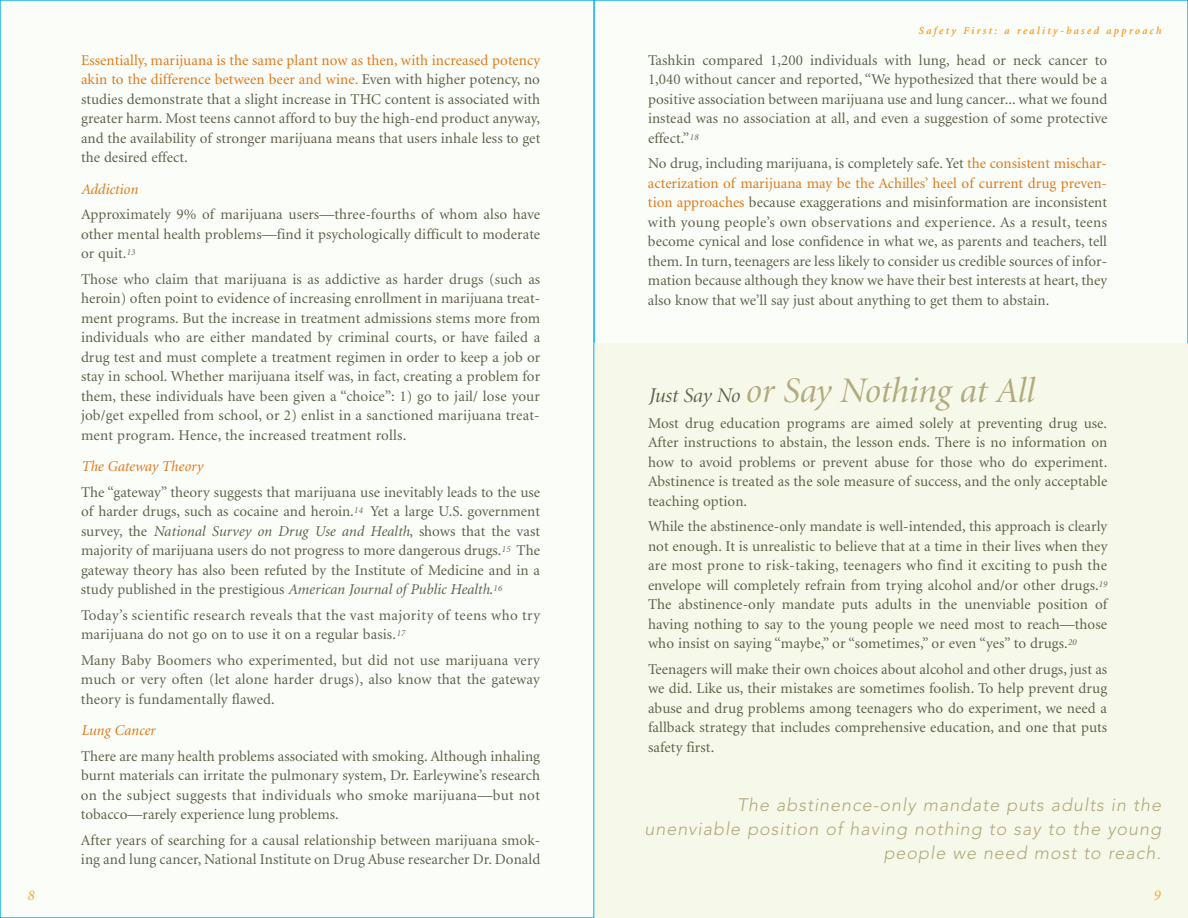
<style>
.page{position:relative;width:1188px;height:918px;background:#fff}
.page>*{position:absolute;margin:0;border:0;box-sizing:border-box;transform-origin:0 0}
.t1{font:italic 36px "Minion Display";color:#b1aa7d}
.t2{font:italic 300 18px/24px "Avenir";letter-spacing:.05em;color:#b1aa7d;text-align:right}
.t3{font:15px/19.5px "Minion";letter-spacing:.005em;color:#60614b;text-align:justify}
.t4{font:15px/19.5px "Minion";letter-spacing:.025em;color:#60614b}
.t5{font:italic 15px "Minion";color:#de791b}
.t6{font:italic 15px "Minion";color:#faa633}
.t7{font:italic 10.5px "Minion";letter-spacing:.235em;color:#faa633}
.s1{color:#de791b}
.s2{font-style:italic}
.s3{font-size:21px;color:#60614b}
</style>
<div class="page">
<div style="left:594px;top:0;width:594px;height:918px;background:#fbfdf8"></div>
<div style="left:594px;top:343px;width:594px;height:575px;background:#f6f9e9"></div>
<div style="left:0;top:0;width:594px;height:918px;background:#fbfdf8"></div>
<p class="t3" style="left:81px;top:51px;width:461px"><span class="s1">Essentially, marijuana is the same plant now as then, with increased potency akin to the difference between beer and wine.</span> Even with higher potency, no studies demonstrate that a slight increase in THC content is associated with greater harm. Most teens cannot afford to buy the high-end product anyway, and the availability of stronger marijuana means that users inhale less to get the desired effect.</p>
<p class="t5" style="left:81px;top:183px;width:58px">Addiction</p>
<p class="t3" style="left:81px;top:206px;width:461px">Approximately 9% of marijuana users—three-fourths of whom also have other mental health problems—find it psychologically difficult to moderate or quit.<sup>13</sup></p>
<p class="t3" style="left:81px;top:270px;width:461px">Those who claim that marijuana is as addictive as harder drugs (such as heroin) often point to evidence of increasing enrollment in marijuana treat&shy;ment programs. But the increase in treatment admissions stems more from individuals who are either mandated by criminal courts, or have failed a drug test and must complete a treatment regimen in order to keep a job or stay in school. Whether marijuana itself was, in fact, creating a problem for them, these individuals have been given a “choice”: 1) go to jail/ lose your job/get expelled from school, or 2) enlist in a sanctioned marijuana treat&shy;ment program. Hence, the increased treatment rolls.</p>
<p class="t5" style="left:81px;top:460px;width:123px">The Gateway Theory</p>
<p class="t3" style="left:81px;top:483px;width:461px">The “gateway” theory suggests that marijuana use inevitably leads to the use of harder drugs, such as cocaine and heroin.<sup>14</sup> Yet a large U.S. government survey, the <span class="s2">National Survey on Drug Use and Health</span>, shows that the vast majority of marijuana users do not progress to more dangerous drugs.<sup>15</sup> The gateway theory has also been refuted by the Institute of Medicine and in a study published in the prestigious <span class="s2">American Journal of Public Health</span>.<sup>16</sup></p>
<p class="t4" style="left:81px;top:606px;width:461px">Today’s scientific research reveals that the vast majority of teens who try marijuana do not go on to use it on a regular basis.<sup>17</sup></p>
<p class="t3" style="left:81px;top:651px;width:460px">Many Baby Boomers who experimented, but did not use marijuana very much or very often (let alone harder drugs), also know that the gateway theory is fundamentally flawed.</p>
<p class="t5" style="left:81px;top:724px;width:76px">Lung Cancer</p>
<p class="t3" style="left:81px;top:747px;width:461px">There are many health problems associated with smoking. Although inhaling burnt materials can irritate the pulmonary system, Dr. Earleywine’s research on the subject suggests that individuals who smoke marijuana—but not tobacco—rarely experience lung problems.</p>
<p class="t3" style="left:81px;top:831px;width:461px">After years of searching for a causal relationship between marijuana smok&shy;ing and lung cancer, National Institute on Drug Abuse researcher Dr. Donald</p>
<p class="t7" style="left:919px;top:27px;width:244px">Safety First: a reality-based approach</p>
<p class="t3" style="left:648px;top:51px;width:461px">Tashkin compared 1,200 individuals with lung, head or neck cancer to 1,040 without cancer and reported, “We hypothesized that there would be a positive association between marijuana use and lung cancer... what we found instead was no association at all, and even a suggestion of some protective effect.”<sup>18</sup></p>
<p class="t3" style="left:648px;top:155px;width:461px">No drug, including marijuana, is completely safe. Yet <span class="s1">the consistent mischar&shy;acterization of marijuana may be the Achilles’ heel of current drug preven&shy;tion approaches</span> because exaggerations and misinformation are inconsistent with young people’s own observations and experience. As a result, teens become cynical and lose confidence in what we, as parents and teachers, tell them. In turn, teenagers are less likely to consider us credible sources of infor&shy;mation because although they know we have their best interests at heart, they also know that we’ll say just about anything to get them to abstain.</p>
<h1 class="t1" style="left:648px;top:377px;width:387px"><span class="s3">Just Say No</span> or Say Nothing at All</h1>
<p class="t3" style="left:648px;top:414px;width:461px">Most drug education programs are aimed solely at preventing drug use.<br>After instructions to abstain, the lesson ends. There is no information on how to avoid problems or prevent abuse for those who do experiment.<br>Abstinence is treated as the sole measure of success, and the only acceptable teaching option.</p>
<p class="t3" style="left:648px;top:518px;width:461px">While the abstinence-only mandate is well-intended, this approach is clearly not enough. It is unrealistic to believe that at a time in their lives when they are most prone to risk-taking, teenagers who find it exciting to push the envelope will completely refrain from trying alcohol and/or other drugs.<sup>19<br></sup>The abstinence-only mandate puts adults in the unenviable position of having nothing to say to the young people we need most to reach—those who insist on saying “maybe,” or “sometimes,” or even “yes” to drugs.<sup>20</sup></p>
<p class="t3" style="left:648px;top:660px;width:461px">Teenagers will make their own choices about alcohol and other drugs, just as we did. Like us, their mistakes are sometimes foolish. To help prevent drug abuse and drug problems among teenagers who do experiment, we need a fallback strategy that includes comprehensive education, and one that puts safety first.</p>
<p class="t2" style="left:645px;top:795px;width:518px">The abstinence-only mandate puts adults in the unenviable position of having nothing to say to the young people we need most to reach.</p>
<p class="t6" style="left:27px;top:889px;width:9px">8</p>
<p class="t6" style="left:1153px;top:889px;width:9px">9</p>
</div>
